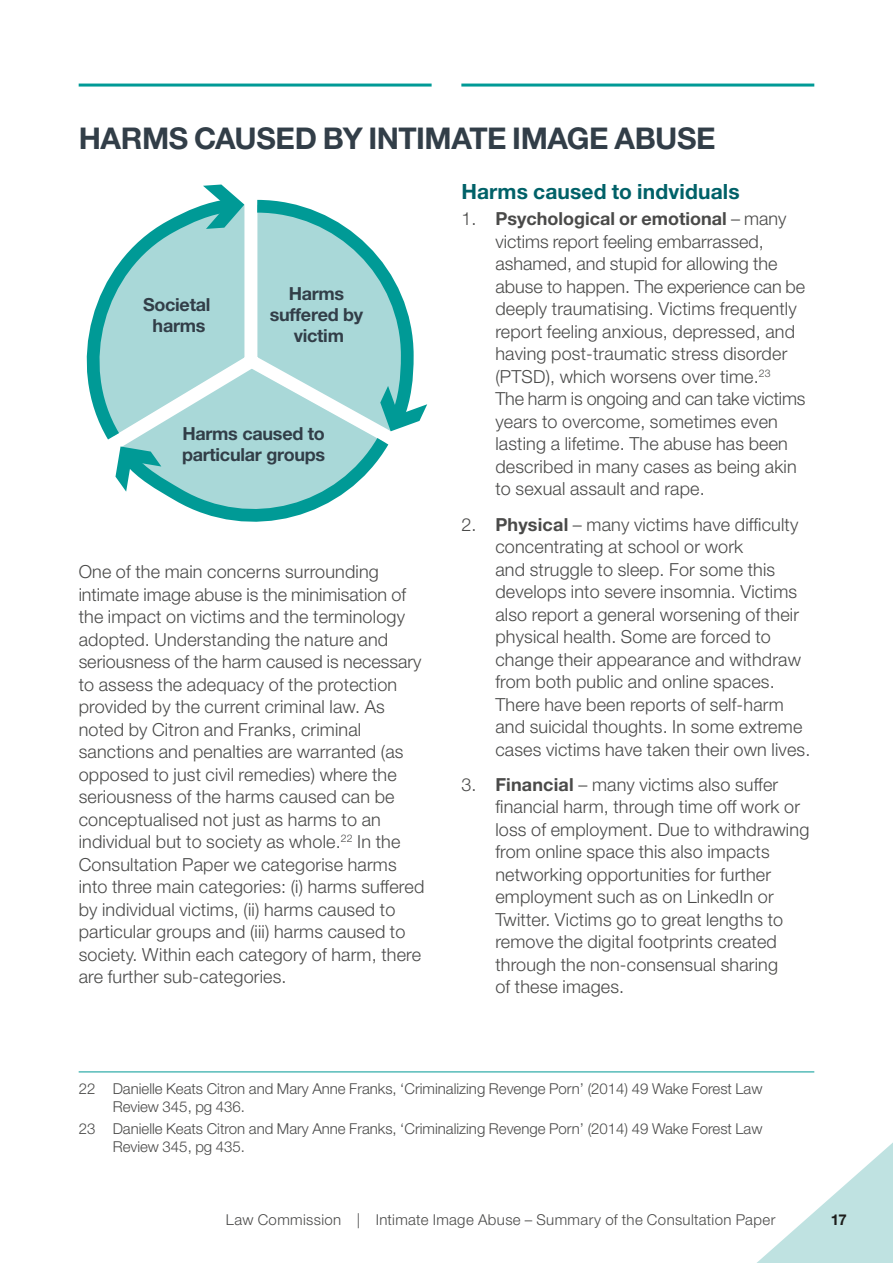
<style>
.page{position:relative;width:893px;height:1263px;background:#fff}
.page>*{position:absolute;margin:0;border:0;box-sizing:border-box;transform-origin:0 0}
.t1{font:700 30px "Helvetica Neue LT Pro";letter-spacing:-.015em;color:#323e48}
.t2{font:700 21px "Helvetica Neue LT Pro";letter-spacing:.005em;color:#006168}
.t3{font:300 18px/22.5px "Helvetica Neue LT Pro";letter-spacing:.01em;color:#4a4a49}
.t4{font:700 18px/21px "Helvetica Neue LT Pro";letter-spacing:-.015em;color:#323e48;text-align:center}
.t5{font:300 15px/18px "Helvetica Neue LT Pro";color:#4a4a49}
.t6{font:300 15px "Helvetica Neue LT Pro";letter-spacing:.025em;color:#4a4a49}
.t7{font:700 15px "Helvetica Neue LT Pro";color:#1d1d1b}
.s1{font-weight:700}
</style>
<div class="page">
<hr style="left:79px;top:1071px;width:735px;height:1px;background:#009a96">
<svg style="left:86px;top:184px;width:341px;height:338px"></svg>
<svg style="left:757px;top:1142px;width:136px;height:121px"></svg>
<hr style="left:79px;top:84px;width:353px;height:3px;background:#009a96">
<hr style="left:461px;top:84px;width:353px;height:3px;background:#009a96">
<h1 class="t1" style="left:79px;top:120px;width:638px">HARMS CAUSED BY INTIMATE IMAGE ABUSE</h1>
<p class="t4" style="left:143px;top:294px;width:69px">Societal harms</p>
<p class="t4" style="left:270px;top:283px;width:95px">Harms suffered by victim</p>
<p class="t4" style="left:182px;top:423px;width:145px;text-align:left">Harms caused to particular groups</p>
<p class="t3" style="left:79px;top:560px;width:347px">One of the main concerns surrounding intimate image abuse is the minimisation of the impact on victims and the terminology adopted. Understanding the nature and seriousness of the harm caused is necessary to assess the adequacy of the protection provided by the current criminal law. As noted by Citron and Franks, criminal sanctions and penalties are warranted (as opposed to just civil remedies) where the seriousness of the harms caused can be conceptualised not just as harms to an individual but to society as whole.<sup>22</sup> In the Consultation Paper we categorise harms into three main categories: (i) harms suffered by individual victims, (ii) harms caused to particular groups and (iii) harms caused to society. Within each category of harm, there are further sub-categories.</p>
<p class="t2" style="left:461px;top:178px;width:280px">Harms caused to indviduals</p>
<p class="t3" style="left:495px;top:207px;width:312px;text-indent:-34px">1. <span class="s1">Psychological or emotional</span> – many victims report feeling embarrassed, ashamed, and stupid for allowing the abuse to happen. The experience can be deeply traumatising. Victims frequently report feeling anxious, depressed, and having post-traumatic stress disorder (PTSD), which worsens over time.<sup>23<br></sup>The harm is ongoing and can take victims years to overcome, sometimes even lasting a lifetime. The abuse has been described in many cases as being akin to sexual assault and rape.</p>
<p class="t3" style="left:495px;top:512px;width:317px;text-indent:-34px">2. <span class="s1">Physical</span> – many victims have difficulty concentrating at school or work<br>and struggle to sleep. For some this develops into severe insomnia. Victims also report a general worsening of their physical health. Some are forced to change their appearance and withdraw from both public and online spaces.<br>There have been reports of self-harm and suicidal thoughts. In some extreme cases victims have taken their own lives.</p>
<p class="t3" style="left:495px;top:773px;width:315px;text-indent:-34px">3. <span class="s1">Financial</span> – many victims also suffer financial harm, through time off work or loss of employment. Due to withdrawing from online space this also impacts networking opportunities for further employment such as on LinkedIn or Twitter. Victims go to great lengths to remove the digital footprints created through the non-consensual sharing<br>of these images.</p>
<p class="t5" style="left:113px;top:1079px;width:651px;text-indent:-34px">22 Danielle Keats Citron and Mary Anne Franks, ‘Criminalizing Revenge Porn’ (2014) 49 Wake Forest Law<br>Review 345, pg 436.</p>
<p class="t5" style="left:113px;top:1120px;width:651px;text-indent:-34px">23 Danielle Keats Citron and Mary Anne Franks, ‘Criminalizing Revenge Porn’ (2014) 49 Wake Forest Law<br>Review 345, pg 435.</p>
<p class="t6" style="left:226px;top:1210px;width:551px">Law Commission | Intimate Image Abuse – Summary of the Consultation Paper</p>
<p class="t7" style="left:831px;top:1210px;width:18px">17</p>
</div>
